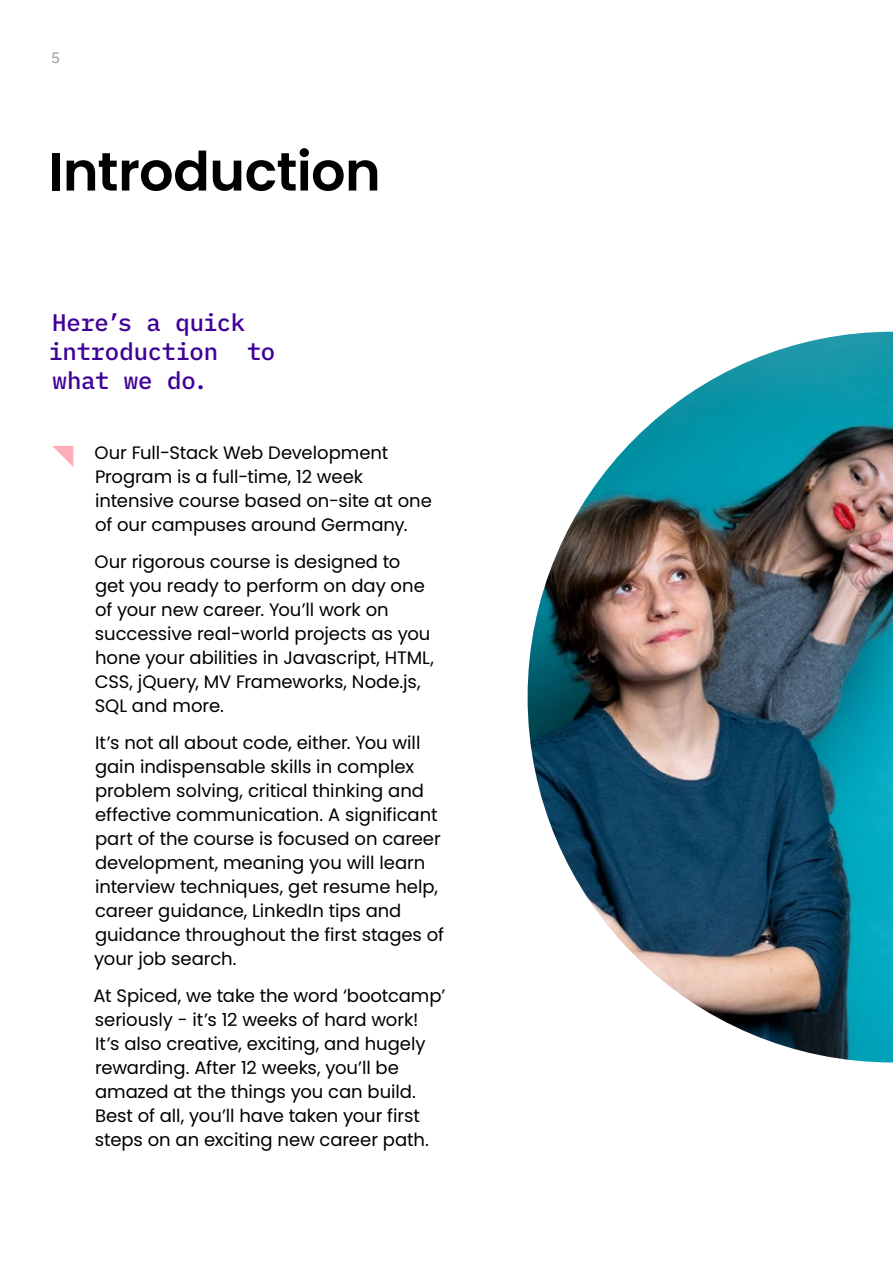
<style>
.page{position:relative;width:893px;height:1263px;background:#fff}
.page>*{position:absolute;margin:0;border:0;box-sizing:border-box;transform-origin:0 0}
.t1{font:600 54px "Poppins";letter-spacing:-.01em;color:#000}
.t2{font:500 24px/28.8px "IBM Plex Mono";letter-spacing:-.01em;color:#3f0097}
.t3{font:18px/24px "Poppins";letter-spacing:-.005em;color:#000}
.t4{font:15px "IBM Plex Mono";color:#969696}
</style>
<div class="page">
<img style="left:528px;top:332px;width:365px;height:730px">
<svg style="left:52px;top:446px;width:21px;height:21px"></svg>
<p class="t4" style="left:51px;top:46px;width:10px">5</p>
<h1 class="t1" style="left:48px;top:140px;width:334px">Introduction</h1>
<h2 class="t2" style="left:49px;top:306px;width:228px">Here’s a quick introduction to what we do.</h2>
<p class="t3" style="left:95px;top:441px;width:339px">Our Full-Stack Web Development Program is a full-time, 12 week intensive course based on-site at one of our campuses around Germany.</p>
<p class="t3" style="left:95px;top:550px;width:341px">Our rigorous course is designed to get you ready to perform on day one of your new career. You’ll work on successive real-world projects as you hone your abilities in Javascript, HTML, CSS, jQuery, MV Frameworks, Node.js, SQL and more.</p>
<p class="t3" style="left:94px;top:731px;width:351px">It’s not all about code, either. You will gain indispensable skills in complex problem solving, critical thinking and effective communication. A significant part of the course is focused on career development, meaning you will learn interview techniques, get resume help, career guidance, LinkedIn tips and guidance throughout the first stages of your job search.</p>
<p class="t3" style="left:94px;top:983px;width:353px">At Spiced, we take the word ‘bootcamp’ seriously - it’s 12 weeks of hard work!<br>It’s also creative, exciting, and hugely rewarding. After 12 weeks, you’ll be amazed at the things you can build.<br>Best of all, you’ll have taken your first steps on an exciting new career path.</p>
</div>
